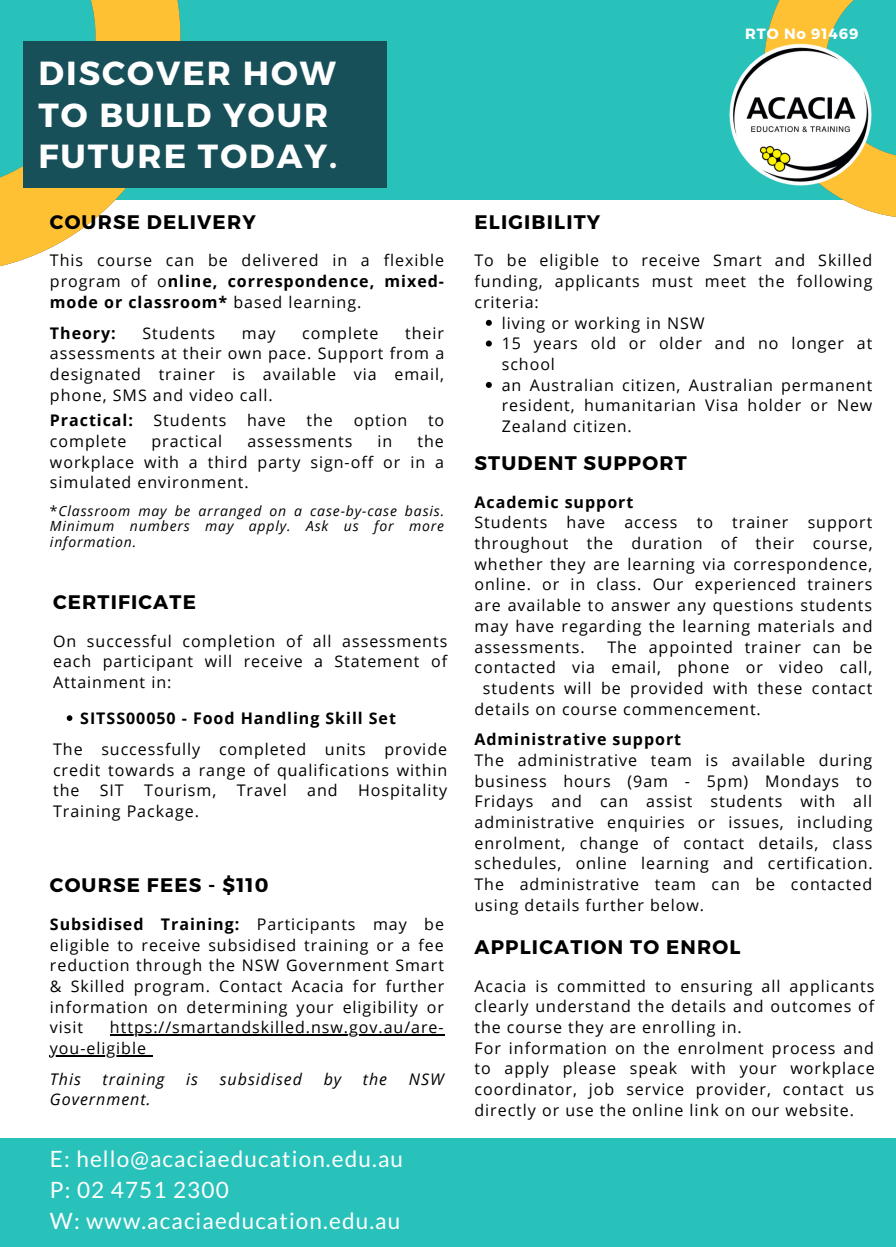
<style>
.page{position:relative;width:896px;height:1247px;background:#fff}
.page>*{position:absolute;margin:0;border:0;box-sizing:border-box;transform-origin:0 0}
.t1{font:700 33.4px/41.6px "Montserrat";letter-spacing:.06em;color:#fff}
.t2{font:22.6px "Lato";letter-spacing:.05em;color:#fff}
.t3{font:700 19.6px "Montserrat";letter-spacing:.06em;color:#000}
.t4{font:16px/20.6px "Open Sans";letter-spacing:.06em;color:#000;text-align:justify}
.t5{font:700 16px "Open Sans";letter-spacing:.06em;color:#000}
.t6{font:italic 16px "Open Sans";letter-spacing:.06em;color:#000}
.t7{font:700 14.8px "Montserrat";letter-spacing:.06em;color:#fff}
.t8{font:italic 14px/15.4px "Open Sans";letter-spacing:.06em;color:#000;text-align:justify}
.s1{font-weight:700}
.s2{font-style:normal}
</style>
<div class="page">
<div style="left:0;top:0;width:896px;height:200px;background:#28c2bb"></div>
<svg style="left:0;top:0;width:267px;height:267px"></svg>
<div style="left:23px;top:42px;width:363px;height:146px;background:#175059"></div>
<svg style="left:765px;top:0;width:131px;height:217px"></svg>
<div style="left:0;top:1138px;width:896px;height:108px;background:#28c2bb"></div>
<img style="left:727px;top:42px;width:146px;height:146px;border-radius:50%">
<svg style="left:67px;top:715px;width:5px;height:6px"></svg>
<hr style="left:110px;top:1034px;width:334px;height:2px;background:#000">
<hr style="left:50px;top:1055px;width:97px;height:1px;background:#000">
<svg style="left:486px;top:320px;width:6px;height:6px"></svg>
<svg style="left:486px;top:340px;width:6px;height:6px"></svg>
<svg style="left:486px;top:382px;width:6px;height:6px"></svg>
<p class="t1" style="left:38px;top:50px;width:300px">DISCOVER HOW<br>TO BUILD YOUR<br>FUTURE TODAY.</p>
<p class="t3" style="left:50px;top:209px;width:207px">COURSE DELIVERY</p>
<p class="t4" style="left:50px;top:250px;width:396px">This course can be delivered in a flexible program of o<span class="s1">nline, correspondence, mixed&shy;mode or classroom*</span> based learning.</p>
<p class="t5" style="left:50px;top:321px;width:67px">Theory:</p>
<p class="t4" style="left:142px;top:322px;width:74px">Students</p>
<p class="t4" style="left:242px;top:322px;width:35px">may</p>
<p class="t4" style="left:302px;top:322px;width:78px">complete</p>
<p class="t4" style="left:50px;top:322px;width:396px;text-indent:355px">their assessments at their own pace. Support from a designated trainer is available via email, phone, SMS and video call.</p>
<p class="t5" style="left:50px;top:409px;width:85px">Practical:</p>
<p class="t4" style="left:153px;top:410px;width:74px">Students</p>
<p class="t4" style="left:247px;top:410px;width:40px">have</p>
<p class="t4" style="left:306px;top:410px;width:28px">the</p>
<p class="t4" style="left:354px;top:410px;width:55px">option</p>
<p class="t4" style="left:428px;top:410px;width:18px">to</p>
<p class="t4" style="left:50px;top:430px;width:78px">complete</p>
<p class="t4" style="left:151px;top:430px;width:72px">practical</p>
<p class="t4" style="left:247px;top:430px;width:107px">assessments</p>
<p class="t4" style="left:377px;top:430px;width:16px">in</p>
<p class="t4" style="left:50px;top:430px;width:395px;text-indent:367px">the workplace with a third party sign-off or in a simulated environment.</p>
<p class="t8" style="left:50px;top:503px;width:396px"><span class="s2">*</span>Classroom may be arranged on a case-by-case basis.<br>Minimum numbers may apply. Ask us for more information.</p>
<p class="t3" style="left:53px;top:589px;width:144px">CERTIFICATE</p>
<p class="t4" style="left:53px;top:630px;width:396px">On successful completion of all assessments each participant will receive a Statement of Attainment in:</p>
<p class="t5" style="left:80px;top:707px;width:317px">SITSS00050 - Food Handling Skill Set</p>
<p class="t4" style="left:53px;top:738px;width:396px">The successfully completed units provide credit towards a range of qualifications within the</p>
<p class="t4" style="left:100px;top:780px;width:26px">SIT</p>
<p class="t4" style="left:144px;top:780px;width:74px">Tourism,</p>
<p class="t4" style="left:237px;top:780px;width:52px">Travel</p>
<p class="t4" style="left:307px;top:780px;width:32px">and</p>
<p class="t4" style="left:358px;top:780px;width:90px">Hospitality</p>
<p class="t4" style="left:53px;top:800px;width:147px">Training Package.</p>
<p class="t3" style="left:50px;top:872px;width:220px">COURSE FEES - $110</p>
<p class="t4" style="left:50px;top:913px;width:396px"><span class="s1">Subsidised Training:</span> Participants may be eligible to receive subsidised training or a fee reduction through the NSW Government Smart &amp; Skilled program. Contact Acacia for further information on determining your eligibility or visit</p>
<p class="t4" style="left:50px;top:1016px;width:395px;text-indent:60px">https://smartandskilled.nsw.gov.au/are&shy;you-eligible</p>
<p class="t6" style="left:50px;top:1067px;width:33px">This</p>
<p class="t6" style="left:103px;top:1067px;width:63px">training</p>
<p class="t6" style="left:186px;top:1067px;width:13px">is</p>
<p class="t6" style="left:220px;top:1067px;width:84px">subsidised</p>
<p class="t6" style="left:324px;top:1067px;width:19px">by</p>
<p class="t6" style="left:363px;top:1067px;width:26px">the</p>
<p class="t6" style="left:409px;top:1067px;width:36px">NSW</p>
<p class="t6" style="left:50px;top:1088px;width:102px">Government.</p>
<p class="t2" style="left:50px;top:1144px;width:354px">E: hello@acaciaeducation.edu.au</p>
<p class="t2" style="left:50px;top:1175px;width:180px">P: 02 4751 2300</p>
<p class="t2" style="left:50px;top:1206px;width:352px">W: www.acaciaeducation.edu.au</p>
<p class="t3" style="left:474px;top:209px;width:127px">ELIGIBILITY</p>
<p class="t7" style="left:745px;top:24px;width:115px">RTO No 91469</p>
<p class="t4" style="left:474px;top:250px;width:399px">To be eligible to receive Smart and Skilled funding, applicants must meet the following criteria:</p>
<p class="t4" style="left:501px;top:312px;width:204px">living or working in NSW</p>
<p class="t4" style="left:501px;top:333px;width:372px">15 years old or older and no longer at school</p>
<p class="t4" style="left:501px;top:374px;width:372px">an Australian citizen, Australian permanent resident, humanitarian Visa holder or New Zealand citizen.</p>
<p class="t3" style="left:474px;top:450px;width:214px">STUDENT SUPPORT</p>
<p class="t5" style="left:474px;top:490px;width:160px">Academic support</p>
<p class="t4" style="left:474px;top:512px;width:399px">Students have access to trainer support throughout the duration of their course, whether they are learning via correspondence, online. or in class. Our experienced trainers are available to answer any questions students may have regarding the learning materials and assessments.</p>
<p class="t4" style="left:607px;top:636px;width:267px">The appointed trainer can be</p>
<p class="t4" style="left:474px;top:656px;width:399px">contacted via email, phone or video call,</p>
<p class="t4" style="left:483px;top:677px;width:391px">students will be provided with these contact</p>
<p class="t4" style="left:474px;top:698px;width:288px">details on course commencement.</p>
<p class="t5" style="left:474px;top:728px;width:208px">Administrative support</p>
<p class="t4" style="left:474px;top:749px;width:400px">The administrative team is available during business hours (9am - 5pm) Mondays to Fridays and can assist students with all administrative enquiries or issues, including enrolment, change of contact details, class schedules, online learning and certification.<br>The administrative team can be contacted using details further below.</p>
<p class="t3" style="left:474px;top:934px;width:267px">APPLICATION TO ENROL</p>
<p class="t4" style="left:474px;top:975px;width:401px">Acacia is committed to ensuring all applicants clearly understand the details and outcomes of the course they are enrolling in.</p>
<p class="t4" style="left:474px;top:1037px;width:401px">For information on the enrolment process and to apply please speak with your workplace coordinator, job service provider, contact us directly or use the online link on our website.</p>
</div>
